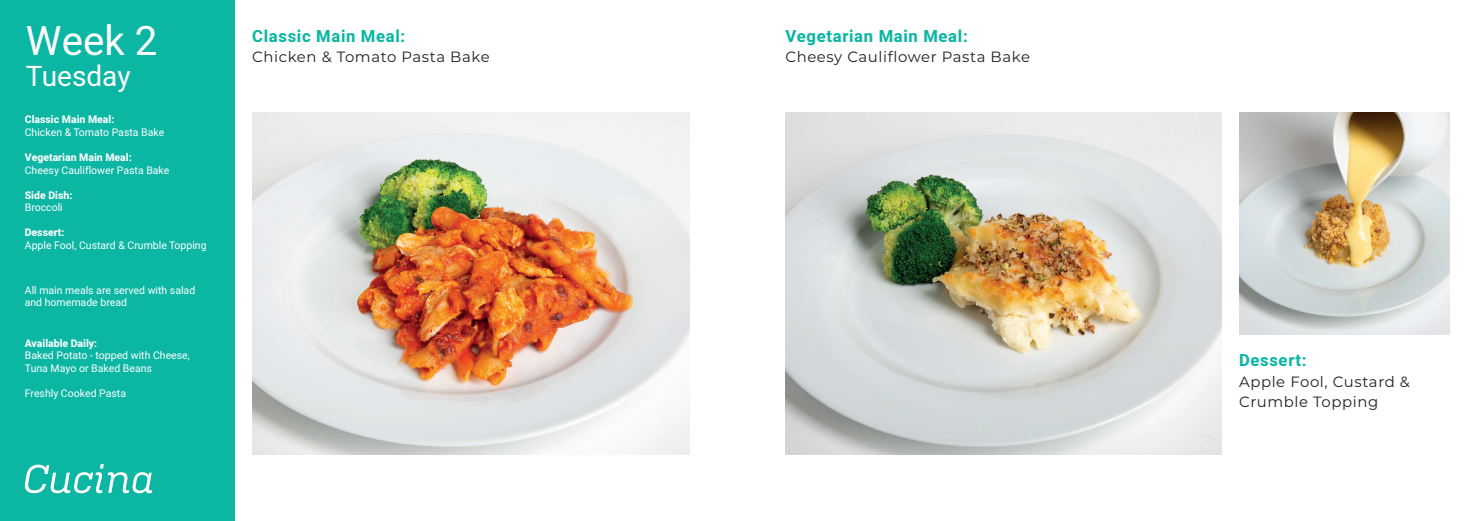
<style>
.page{position:relative;width:1474px;height:521px;background:#fff}
.page>*{position:absolute;margin:0;border:0;box-sizing:border-box;transform-origin:0 0}
.t1{font:40.25px "Heebo";color:#fff}
.t2{font:28px "Heebo";color:#fff}
.t3{font:700 16.62px "Heebo";letter-spacing:.04em;color:#0bb6a3}
.t4{font:14.88px/20.1px "Montserrat";letter-spacing:.04em;color:#231f20}
.t5{font:10.5px/12.6px "Heebo";color:#fff}
.t6{font:800 10.5px "Heebo";color:#fff}
</style>
<div class="page">
<div style="left:0;top:0;width:235px;height:521px;background:#0bb6a3"></div>
<img style="left:252px;top:112px;width:438px;height:342px">
<img style="left:1239px;top:112px;width:210px;height:223px">
<img style="left:785px;top:112px;width:436px;height:342px">
<svg style="left:25px;top:464px;width:127px;height:29px"></svg>
<h1 class="t1" style="left:26px;top:12px;width:133px">Week 2</h1>
<h2 class="t2" style="left:26px;top:57px;width:106px">Tuesday</h2>
<p class="t6" style="left:25px;top:112px;width:91px">Classic Main Meal:</p>
<p class="t5" style="left:25px;top:126px;width:141px">Chicken &amp; Tomato Pasta Bake</p>
<p class="t6" style="left:25px;top:150px;width:108px">Vegetarian Main Meal:</p>
<p class="t5" style="left:25px;top:163px;width:146px">Cheesy Cauliflower Pasta Bake</p>
<p class="t6" style="left:25px;top:188px;width:49px">Side Dish:</p>
<p class="t5" style="left:25px;top:201px;width:40px">Broccoli</p>
<p class="t6" style="left:25px;top:225px;width:41px">Dessert:</p>
<p class="t5" style="left:25px;top:239px;width:183px">Apple Fool, Custard &amp; Crumble Topping</p>
<p class="t5" style="left:25px;top:284px;width:172px">All main meals are served with salad and homemade bread</p>
<p class="t6" style="left:25px;top:335px;width:74px">Available Daily:</p>
<p class="t5" style="left:25px;top:349px;width:167px">Baked Potato - topped with Cheese,<br>Tuna Mayo or Baked Beans</p>
<p class="t5" style="left:25px;top:387px;width:103px">Freshly Cooked Pasta</p>
<h3 class="t3" style="left:252px;top:25px;width:154px">Classic Main Meal:</h3>
<h3 class="t4" style="left:252px;top:46px;width:239px">Chicken &amp; Tomato Pasta Bake</h3>
<h3 class="t3" style="left:785px;top:25px;width:184px">Vegetarian Main Meal:</h3>
<h3 class="t4" style="left:785px;top:46px;width:246px">Cheesy Cauliflower Pasta Bake</h3>
<h3 class="t3" style="left:1239px;top:349px;width:69px">Dessert:</h3>
<h3 class="t4" style="left:1239px;top:371px;width:172px">Apple Fool, Custard &amp;<br>Crumble Topping</h3>
</div>
